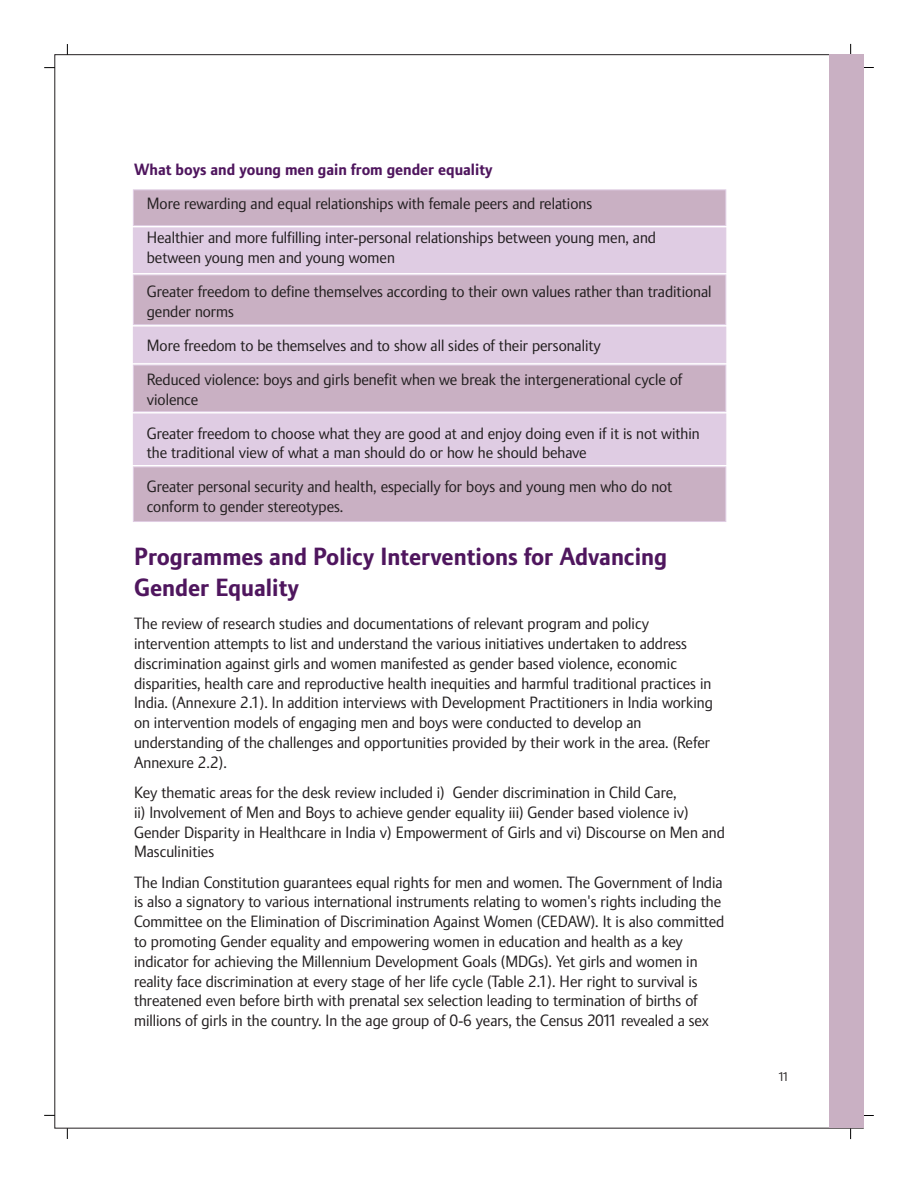
<style>
.page{position:relative;width:918px;height:1183px;background:#fff}
.page>*{position:absolute;margin:0;border:0;box-sizing:border-box;transform-origin:0 0}
.t1{font:700 24px/30.2px "Plan";color:#4f165e}
.t2{font:15.75px/19.8px "Plan";color:#231f20}
.t3{font:700 15.75px "Plan";color:#4f165e}
.t4{font:12px "Plan";color:#231f20}
</style>
<div class="page">
<div style="left:829px;top:55px;width:34px;height:1073px;background:#c9b0c3"></div>
<svg style="left:133px;top:189px;width:593px;height:333px;background:#d3bed2"></svg>
<p class="t3" style="left:134px;top:164px;width:360px">What boys and young men gain from gender equality</p>
<p class="t2" style="left:147px;top:188px;width:511px;line-height:33.9px">More rewarding and equal relationships with female peers and relations<br>Healthier and more fulfilling inter-personal relationships between young men, and</p>
<p class="t2" style="left:147px;top:242px;width:566px;line-height:33.9px">between young men and young women<br>Greater freedom to define themselves according to their own values rather than traditional</p>
<p class="t2" style="left:147px;top:296px;width:537px;line-height:33.9px">gender norms<br>More freedom to be themselves and to show all sides of their personality<br>Reduced violence: boys and girls benefit when we break the intergenerational cycle of</p>
<p class="t2" style="left:147px;top:383px;width:554px;line-height:33.9px">violence<br>Greater freedom to choose what they are good at and enjoy doing even if it is not within</p>
<p class="t2" style="left:147px;top:437px;width:527px;line-height:33.9px">the traditional view of what a man should do or how he should behave<br>Greater personal security and health, especially for boys and young men who do not</p>
<p class="t2" style="left:147px;top:498px;width:198px">conform to gender stereotypes.</p>
<p class="t1" style="left:134px;top:544px;width:535px">Programmes and Policy Interventions for Advancing<br>Gender Equality</p>
<p class="t2" style="left:134px;top:615px;width:580px">The review of research studies and documentations of relevant program and policy intervention attempts to list and understand the various initiatives undertaken to address discrimination against girls and women manifested as gender based violence, economic disparities, health care and reproductive health inequities and harmful traditional practices in India. (Annexure 2.1). In addition interviews with Development Practitioners in India working on intervention models of engaging men and boys were conducted to develop an understanding of the challenges and opportunities provided by their work in the area. (Refer Annexure 2.2).</p>
<p class="t2" style="left:134px;top:784px;width:592px">Key thematic areas for the desk review included i) Gender discrimination in Child Care,<br>ii) Involvement of Men and Boys to achieve gender equality iii) Gender based violence iv)<br>Gender Disparity in Healthcare in India v) Empowerment of Girls and vi) Discourse on Men and Masculinities</p>
<p class="t2" style="left:134px;top:873px;width:592px">The Indian Constitution guarantees equal rights for men and women. The Government of India is also a signatory to various international instruments relating to women's rights including the Committee on the Elimination of Discrimination Against Women (CEDAW). It is also committed to promoting Gender equality and empowering women in education and health as a key indicator for achieving the Millennium Development Goals (MDGs). Yet girls and women in reality face discrimination at every stage of her life cycle (Table 2.1). Her right to survival is threatened even before birth with prenatal sex selection leading to termination of births of millions of girls in the country. In the age group of 0-6 years, the Census 2011 revealed a sex</p>
<p class="t4" style="left:778px;top:1072px;width:12px">11</p>
</div>
